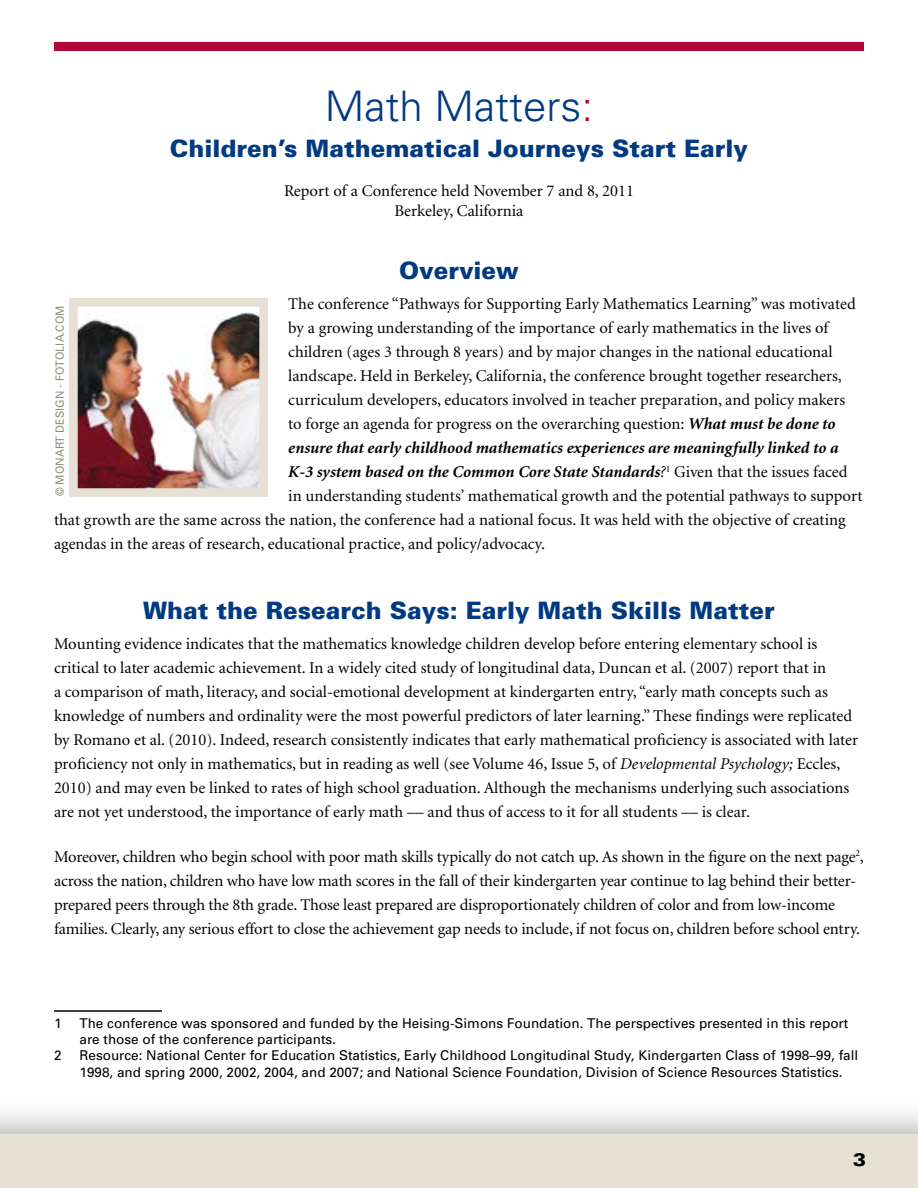
<style>
.page{position:relative;width:918px;height:1188px;background:#fff}
.page>*{position:absolute;margin:0;border:0;box-sizing:border-box;transform-origin:0 0}
.t1{font:300 42px "Univers";color:#013a81}
.t2{font:900 24px "Univers";color:#013a81}
.t3{font:900 expanded 18px "Univers";color:#000}
.t4{font:16.5px/24px "Minion";color:#000}
.t5{font:italic 700 16.5px "Minion";color:#000}
.t6{font:13.5px/16.5px "Univers";color:#000}
.t7{font:11.25px "Univers";color:#8d8e7e}
.s1{color:#b30838}
.s2{font-weight:700;font-style:italic}
.s3{font-weight:400}
.s4{font-weight:400;font-style:normal}
.s5{font-style:italic}
</style>
<div class="page">
<div style="left:0;top:1098px;width:918px;height:90px;background:#000;opacity:.3"></div>
<div style="left:0;top:1134px;width:918px;height:54px;background:#e7e1d5"></div>
<div style="left:54px;top:42px;width:810px;height:9px;background:#b30838"></div>
<hr style="left:54px;top:1010px;width:108px;height:2px;background:#000">
<img style="left:79px;top:312px;width:179px;height:175px">
<div style="left:69px;top:298px;width:199px;height:199px;border:9px solid #e7e1d5"></div>
<h1 class="t1" style="left:325px;top:81px;width:270px">Math Matters<span class="s1">:</span></h1>
<h2 class="t2" style="left:170px;top:133px;width:580px">Children’s Mathematical Journeys Start Early</h2>
<p class="t4" style="left:284px;top:182px;width:351px;line-height:19.8px;text-align:center">Report of a Conference held November 7 and 8, 2011<br>Berkeley, California</p>
<h2 class="t2" style="left:399px;top:255px;width:121px">Overview</h2>
<p class="t4" style="left:288px;top:293px;width:569px">The conference “Pathways for Supporting Early Mathematics Learning” was motivated</p>
<p class="t4" style="left:288px;top:317px;width:542px">by a growing understanding of the importance of early mathematics in the lives of</p>
<p class="t4" style="left:288px;top:341px;width:546px">children (ages 3 through 8 years) and by major changes in the national educational</p>
<p class="t4" style="left:288px;top:365px;width:555px">landscape. Held in Berkeley, California, the conference brought together researchers,</p>
<p class="t4" style="left:288px;top:389px;width:558px">curriculum developers, educators involved in teacher preparation, and policy makers</p>
<p class="t4" style="left:288px;top:413px;width:549px">to forge an agenda for progress on the overarching question: <span class="s2">What must be done to</span></p>
<p class="t5" style="left:288px;top:440px;width:552px">ensure that early childhood mathematics experiences are meaningfully linked to a</p>
<p class="t5" style="left:288px;top:464px;width:561px">K-3 system based on the Common Core State Standards<span class="s3">?</span><sup>1</sup> <span class="s4">Given that the issues faced</span></p>
<p class="t4" style="left:288px;top:485px;width:576px">in understanding students’ mathematical growth and the potential pathways to support</p>
<p class="t4" style="left:54px;top:509px;width:793px">that growth are the same across the nation, the conference had a national focus. It was held with the objective of creating</p>
<p class="t4" style="left:54px;top:533px;width:493px">agendas in the areas of research, educational practice, and policy/advocacy.</p>
<p class="t7" style="left:53px;top:496px;width:190px;rotate:-90deg">© Monart Design - Fotolia.com</p>
<h2 class="t2" style="left:143px;top:595px;width:633px">What the Research Says: Early Math Skills Matter</h2>
<p class="t4" style="left:54px;top:633px;width:806px">Mounting evidence indicates that the mathematics knowledge children develop before entering elementary school is critical to later academic achievement. In a widely cited study of longitudinal data, Duncan et al. (2007) report that in<br>a comparison of math, literacy, and social-emotional development at kindergarten entry, “early math concepts such as knowledge of numbers and ordinality were the most powerful predictors of later learning.” These findings were replicated by Romano et al. (2010). Indeed, research consistently indicates that early mathematical proficiency is associated with later proficiency not only in mathematics, but in reading as well (see Volume 46, Issue 5, of <span class="s5">Developmental Psychology;</span> Eccles, 2010) and may even be linked to rates of high school graduation. Although the mechanisms underlying such associations are not yet understood, the importance of early math –– and thus of access to it for all students –– is clear.</p>
<p class="t4" style="left:54px;top:845px;width:811px">Moreover, children who begin school with poor math skills typically do not catch up. As shown in the figure on the next page<sup>2</sup>, across the nation, children who have low math scores in the fall of their kindergarten year continue to lag behind their better&shy;prepared peers through the 8th grade. Those least prepared are disproportionately children of color and from low-income families. Clearly, any serious effort to close the achievement gap needs to include, if not focus on, children before school entry.</p>
<p class="t6" style="left:54px;top:1015px;width:9px">1</p>
<p class="t6" style="left:80px;top:1015px;width:770px">The conference was sponsored and funded by the Heising-Simons Foundation. The perspectives presented in this report are those of the conference participants.</p>
<p class="t6" style="left:54px;top:1048px;width:9px">2</p>
<p class="t6" style="left:80px;top:1048px;width:780px">Resource: National Center for Education Statistics, Early Childhood Longitudinal Study, Kindergarten Class of 1998–99, fall<br>1998, and spring 2000, 2002, 2004, and 2007; and National Science Foundation, Division of Science Resources Statistics.</p>
<p class="t3" style="left:853px;top:1149px;width:15px">3</p>
</div>
